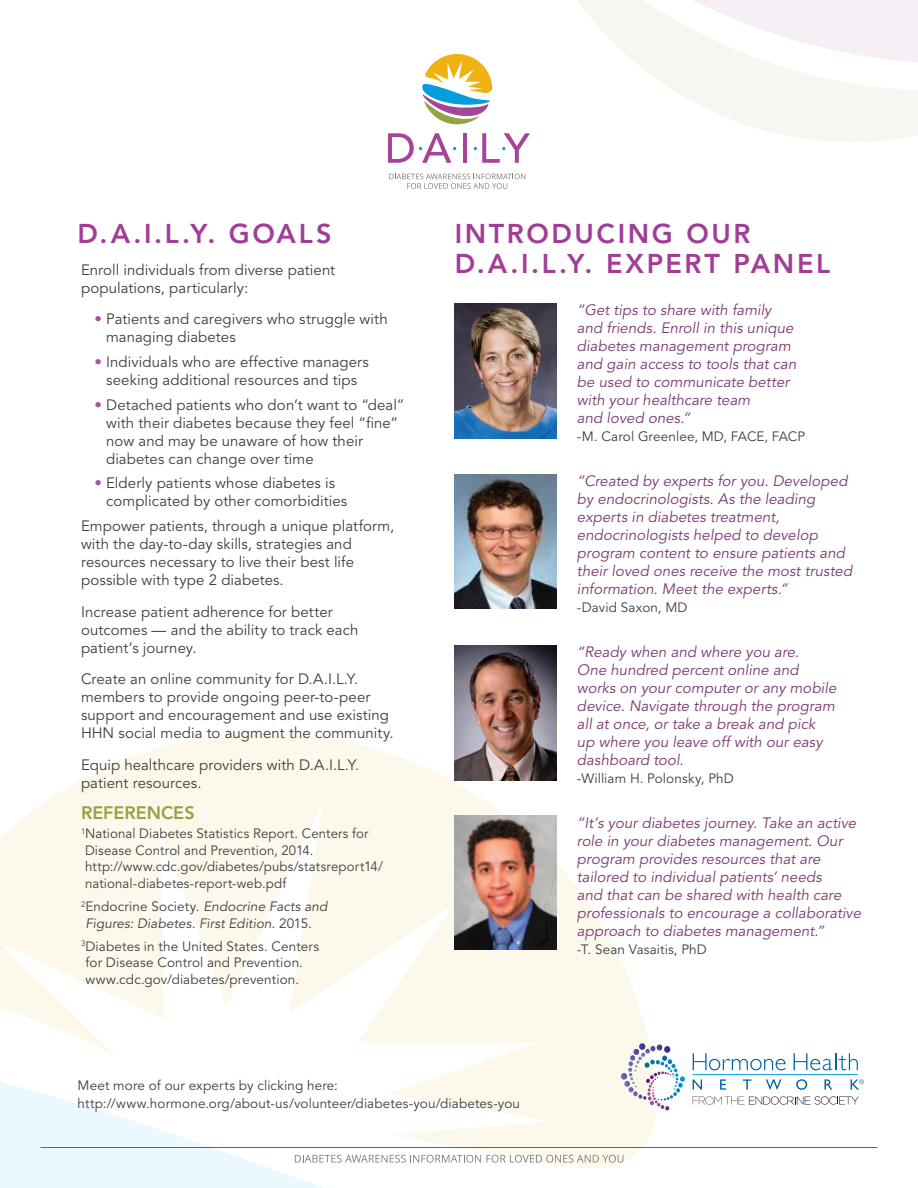
<style>
.page{position:relative;width:918px;height:1188px;background:#fff}
.page>*{position:absolute;margin:0;border:0;box-sizing:border-box;transform-origin:0 0}
.t1{font:800 27px/30px "Avenir LT Std";letter-spacing:.095em;color:#a13d96}
.t2{font:800 18px "Avenir LT Std";color:#93a445}
.t3{font:italic 15px/18px "Avenir LT Std";letter-spacing:.005em;color:#7b3770}
.t4{font:15px/18px "Avenir LT Std";letter-spacing:.005em;color:#3e3e3f}
.t5{font:13.5px/16.5px "Avenir LT Std";letter-spacing:.01em;color:#3e3e3f}
.t6{font:italic 13.5px/16.5px "Avenir LT Std";letter-spacing:.005em;color:#3e3e3f}
.s1{color:#a8529f}
.s2{font-style:normal}
</style>
<div class="page">
<svg style="left:0;top:732px;width:657px;height:430px;fill:#fdf8ec"></svg>
<svg style="left:0;top:1155px;width:623px;height:33px"></svg>
<hr style="left:40px;top:1147px;width:838px;height:1px;background:#a13d96">
<svg style="left:388px;top:0;width:530px;height:163px"></svg>
<svg style="left:389px;top:174px;width:136px;height:15px"></svg>
<svg style="left:693px;top:1053px;width:93px;height:17px"></svg>
<svg style="left:794px;top:1053px;width:64px;height:17px"></svg>
<svg style="left:693px;top:1079px;width:9px;height:11px"></svg>
<svg style="left:720px;top:1079px;width:6px;height:11px"></svg>
<svg style="left:743px;top:1079px;width:8px;height:11px"></svg>
<svg style="left:766px;top:1079px;width:15px;height:11px"></svg>
<svg style="left:796px;top:1079px;width:11px;height:11px"></svg>
<svg style="left:825px;top:1079px;width:7px;height:11px"></svg>
<hr style="left:693px;top:1074px;width:165px;height:1px;background:#069ddc">
<svg style="left:621px;top:1043px;width:64px;height:67px"></svg>
<svg style="left:851px;top:1079px;width:13px;height:11px"></svg>
<svg style="left:693px;top:1096px;width:166px;height:9px"></svg>
<img style="left:455px;top:303px;width:102px;height:135px">
<img style="left:455px;top:474px;width:102px;height:135px">
<img style="left:455px;top:645px;width:102px;height:135px">
<img style="left:455px;top:815px;width:102px;height:135px">
<h1 class="t1" style="left:78px;top:219px;width:255px">D.A.I.L.Y. GOALS</h1>
<p class="t4" style="left:81px;top:261px;width:256px">Enroll individuals from diverse patient populations, particularly:</p>
<p class="t4" style="left:106px;top:310px;width:283px;text-indent:-12px"><span class="s1">•</span> Patients and caregivers who struggle with managing diabetes</p>
<p class="t4" style="left:94px;top:353px;width:276px;text-align:center"><span class="s1">•</span> Individuals who are effective managers seeking additional resources and tips</p>
<p class="t4" style="left:106px;top:396px;width:300px;text-indent:-12px"><span class="s1">•</span> Detached patients who don’t want to “deal” with their diabetes because they feel “fine” now and may be unaware of how their diabetes can change over time</p>
<p class="t4" style="left:106px;top:475px;width:243px;text-indent:-12px"><span class="s1">•</span> Elderly patients whose diabetes is complicated by other comorbidities</p>
<p class="t4" style="left:81px;top:517px;width:315px">Empower patients, through a unique platform, with the day-to-day skills, strategies and resources necessary to live their best life possible with type 2 diabetes.</p>
<p class="t4" style="left:81px;top:603px;width:279px">Increase patient adherence for better outcomes — and the ability to track each patient’s journey.</p>
<p class="t4" style="left:81px;top:670px;width:314px">Create an online community for D.A.I.L.Y. members to provide ongoing peer-to-peer support and encouragement and use existing HHN social media to augment the community.</p>
<p class="t4" style="left:81px;top:756px;width:280px">Equip healthcare providers with D.A.I.L.Y. patient resources.</p>
<p class="t2" style="left:81px;top:802px;width:115px">REFERENCES</p>
<p class="t5" style="left:81px;top:826px;width:303px"><sup>1</sup>National Diabetes Statistics Report. Centers for Disease Control and Prevention, 2014. http://www.cdc.gov/diabetes/pubs/statsreport14/ national-diabetes-report-web.pdf</p>
<p class="t6" style="left:85px;top:899px;width:244px;text-indent:-4px"><sup>2</sup><span class="s2">Endocrine Society.</span> Endocrine Facts and<br>Figures: Diabetes. First Edition. <span class="s2">2015.</span></p>
<p class="t5" style="left:86px;top:938px;width:235px;text-indent:-5px"><sup>3</sup>Diabetes in the United States. Centers for Disease Control and Prevention. www.cdc.gov/diabetes/prevention.</p>
<h1 class="t1" style="left:455px;top:219px;width:377px">INTRODUCING OUR<br>D.A.I.L.Y. EXPERT PANEL</h1>
<p class="t3" style="left:577px;top:301px;width:221px">“Get tips to share with family and friends. Enroll in this unique diabetes management program and gain access to tools that can be used to communicate better with your healthcare team<br>and loved ones.”</p>
<p class="t5" style="left:577px;top:428px;width:230px">-M. Carol Greenlee, MD, FACE, FACP</p>
<p class="t3" style="left:577px;top:472px;width:277px">“Created by experts for you. Developed by endocrinologists. As the leading experts in diabetes treatment, endocrinologists helped to develop program content to ensure patients and their loved ones receive the most trusted information. Meet the experts.”</p>
<p class="t5" style="left:577px;top:599px;width:112px">-David Saxon, MD</p>
<p class="t3" style="left:577px;top:643px;width:261px">“Ready when and where you are.<br>One hundred percent online and works on your computer or any mobile device. Navigate through the program all at once, or take a break and pick up where you leave off with our easy dashboard tool.</p>
<p class="t5" style="left:577px;top:770px;width:158px">-William H. Polonsky, PhD</p>
<p class="t3" style="left:577px;top:814px;width:286px">“It’s your diabetes journey. Take an active role in your diabetes management. Our program provides resources that are tailored to individual patients’ needs<br>and that can be shared with health care professionals to encourage a collaborative approach to diabetes management.”</p>
<p class="t5" style="left:577px;top:941px;width:131px">-T. Sean Vasaitis, PhD</p>
<p class="t5" style="left:78px;top:1077px;width:444px;line-height:18px">Meet more of our experts by clicking here: http://www.hormone.org/about-us/volunteer/diabetes-you/diabetes-you</p>
</div>
